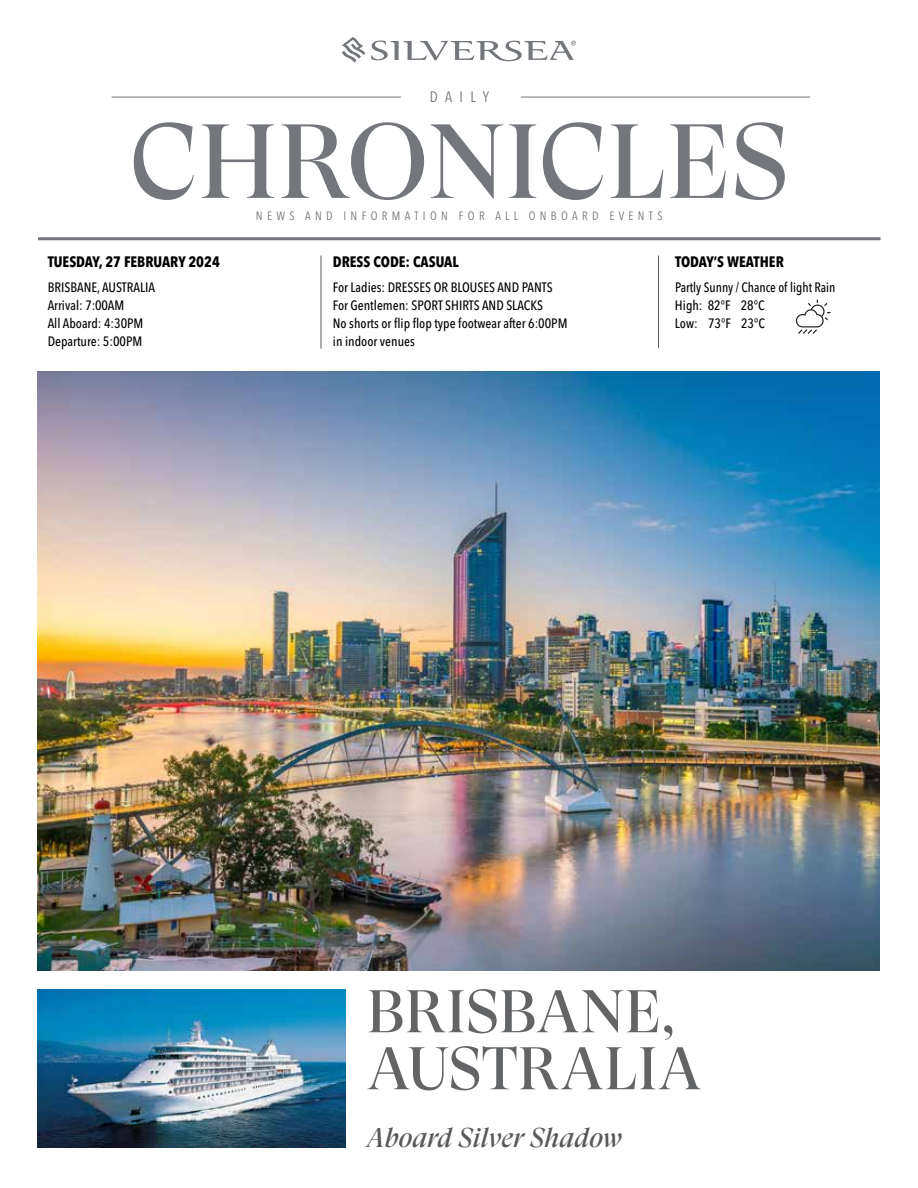
<style>
.page{position:relative;width:918px;height:1188px;background:#fff}
.page>*{position:absolute;margin:0;border:0;box-sizing:border-box;transform-origin:0 0}
.t1{font:105px "GT Super Display";letter-spacing:.005em;color:#73767b}
.t2{font:60px/57px "GT Super Display";letter-spacing:.01em;color:#636466}
.t3{font:italic 27px "GT Super Display";color:#58595b}
.t4{font:700 condensed 15px "Avenir Next LT Pro";color:#000}
.t5{font:condensed 15px "Avenir Next LT Pro";letter-spacing:.49em;color:#73767b}
.t6{font:500 condensed 13.5px/18px "Avenir Next LT Pro";color:#000}
.t7{font:500 condensed 13.5px/18px "Avenir Next LT Pro";color:#000;scale:.96 1}
.t8{font:condensed 12px "Avenir Next LT Pro";letter-spacing:.36em;color:#73767b}
</style>
<div class="page">
<img style="left:37px;top:372px;width:843px;height:599px">
<hr style="left:321px;top:256px;width:1px;height:93px;background:#58595b">
<hr style="left:658px;top:256px;width:1px;height:92px;background:#58595b">
<svg style="left:342px;top:37px;width:234px;height:26px"></svg>
<hr style="left:112px;top:97px;width:289px;height:1px;background:#73767b">
<hr style="left:521px;top:97px;width:289px;height:1px;background:#73767b">
<hr style="left:38px;top:237px;width:842px;height:3px;background:#73767b">
<img style="left:38px;top:990px;width:308px;height:158px">
<svg style="left:796px;top:299px;width:35px;height:35px"></svg>
<p class="t5" style="left:430px;top:87px;width:61px">DAILY</p>
<h1 class="t1" style="left:130px;top:107px;width:660px">CHRONICLES</h1>
<p class="t8" style="left:256px;top:209px;width:408px">NEWS AND INFORMATION FOR ALL ONBOARD EVENTS</p>
<p class="t4" style="left:333px;top:253px;width:127px">DRESS CODE: CASUAL</p>
<p class="t6" style="left:333px;top:278px;width:236px">For Ladies: DRESSES OR BLOUSES AND PANTS For Gentlemen: SPORT SHIRTS AND SLACKS<br>No shorts or flip flop type footwear after 6:00PM in indoor venues</p>
<p class="t4" style="left:48px;top:253px;width:174px">TUESDAY, 27 FEBRUARY 2024</p>
<p class="t6" style="left:48px;top:278px;width:109px">BRISBANE, AUSTRALIA<br>Arrival: 7:00AM<br>All Aboard: 4:30PM<br>Departure: 5:00PM</p>
<p class="t4" style="left:675px;top:253px;width:110px">TODAY’S WEATHER</p>
<p class="t7" style="left:675px;top:278px;width:169px">Partly Sunny / Chance of light Rain<br>High: 82°F 28°C<br>Low: 73°F 23°C</p>
<h2 class="t2" style="left:367px;top:985px;width:336px">BRISBANE,<br>AUSTRALIA</h2>
<h3 class="t3" style="left:367px;top:1123px;width:257px">Aboard Silver Shadow</h3>
</div>
